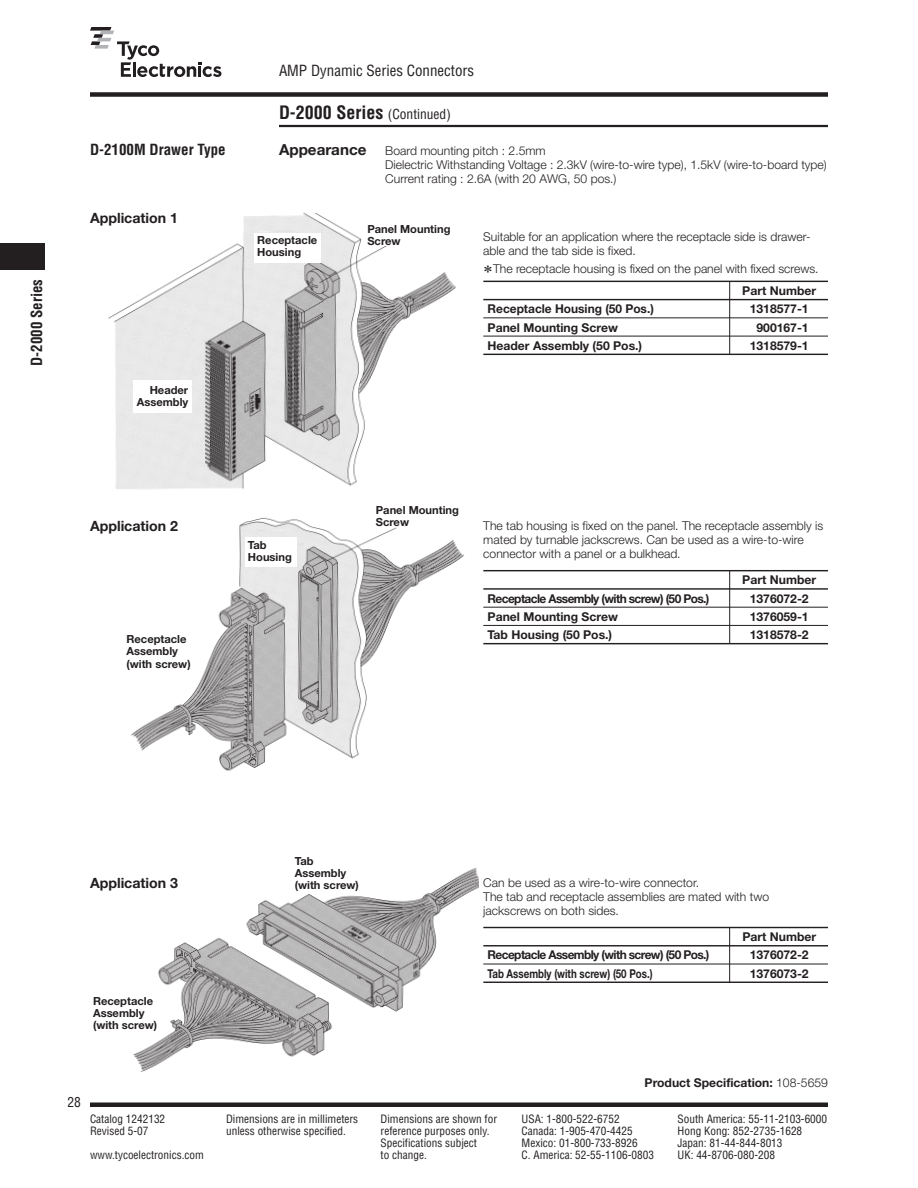
<style>
.page{position:relative;width:918px;height:1188px;background:#fff}
.page>*{position:absolute;margin:0;border:0;box-sizing:border-box;transform-origin:0 0}
.t1{font:700 condensed 18px "Helvetica";color:#231f20}
.t2{font:700 condensed 15px "Helvetica";color:#231f20}
.t3{font:condensed 15px "Helvetica";color:#231f20}
.t4{font:700 14.25px "Helvetica Neue";color:#231f20}
.t5{font:condensed 13.5px "Helvetica";color:#231f20}
.t6{font:300 12.15px/14.2px "Helvetica Neue";color:#231f20}
.t7{font:700 12.15px/18.3px "Helvetica Neue";color:#231f20;text-align:center}
.t8{font:700 12.15px/18.3px "Helvetica Neue";letter-spacing:-.05em;color:#231f20}
.t9{font:condensed 11.25px "Helvetica";color:#231f20}
.t10{font:700 11.1px/12.1px "Helvetica Neue";color:#231f20}
.s1{font-weight:400;font-size:13.5px}
.s2{font-weight:700;font-size:15.15px}
.s3{font-family:"Times New Roman";font-weight:400;font-size:18.3px}
.s4{color:#fff}
.s5{font-weight:300}
</style>
<div class="page">
<div style="left:90px;top:1102px;width:738px;height:5px;background:#231f20"></div>
<hr style="left:279px;top:125px;width:549px;height:2px;background:#231f20">
<div style="left:90px;top:92px;width:738px;height:5px;background:#231f20"></div>
<svg style="left:90px;top:27px;width:131px;height:50px"></svg>
<div style="left:0;top:243px;width:45px;height:27px;background:#231f20"></div>
<img style="left:108px;top:212px;width:370px;height:860px">
<div style="left:254px;top:233px;width:67px;height:29px;background:#fff"></div>
<div style="left:133px;top:381px;width:58px;height:32px;background:#fff"></div>
<hr style="left:483px;top:281px;width:345px;height:1px;background:#231f20">
<hr style="left:483px;top:299px;width:345px;height:1px;background:#231f20">
<hr style="left:483px;top:318px;width:345px;height:1px;background:#231f20">
<hr style="left:483px;top:336px;width:345px;height:1px;background:#231f20">
<hr style="left:483px;top:354px;width:345px;height:1px;background:#231f20">
<hr style="left:729px;top:281px;width:1px;height:73px;background:#231f20">
<div style="left:245px;top:538px;width:52px;height:29px;background:#fff"></div>
<hr style="left:483px;top:570px;width:345px;height:1px;background:#231f20">
<hr style="left:483px;top:588px;width:345px;height:2px;background:#231f20">
<hr style="left:483px;top:607px;width:345px;height:1px;background:#231f20">
<hr style="left:483px;top:625px;width:345px;height:1px;background:#231f20">
<hr style="left:483px;top:643px;width:345px;height:1px;background:#231f20">
<hr style="left:729px;top:571px;width:1px;height:73px;background:#231f20">
<hr style="left:483px;top:927px;width:345px;height:1px;background:#231f20">
<hr style="left:483px;top:945px;width:345px;height:1px;background:#231f20">
<hr style="left:483px;top:964px;width:345px;height:1px;background:#231f20">
<hr style="left:483px;top:982px;width:345px;height:1px;background:#231f20">
<hr style="left:729px;top:928px;width:1px;height:54px;background:#231f20">
<p class="t2" style="left:28px;top:366px;width:88px;rotate:-90deg">D-2000 Series</p>
<p class="t2" style="left:90px;top:141px;width:137px">D-2100M Drawer Type</p>
<p class="t4" style="left:90px;top:212px;width:90px">Application 1</p>
<p class="t10" style="left:137px;top:385px;width:53px;text-align:right">Header<br>Assembly</p>
<p class="t3" style="left:279px;top:62px;width:197px">AMP Dynamic Series Connectors</p>
<h1 class="t1" style="left:279px;top:103px;width:173px">D-2000 Series <span class="s1">(Continued)</span></h1>
<p class="t6" style="left:385px;top:145px;width:443px;text-indent:-106px"><span class="s2">Appearance</span> Board mounting pitch : 2.5mm<br>Dielectric Withstanding Voltage : 2.3kV (wire-to-wire type), 1.5kV (wire-to-board type)<br>Current rating : 2.6A (with 20 AWG, 50 pos.)</p>
<p class="t10" style="left:257px;top:235px;width:62px">Receptacle<br>Housing</p>
<p class="t10" style="left:367px;top:224px;width:85px">Panel Mounting<br>Screw</p>
<p class="t6" style="left:483px;top:230px;width:329px">Suitable for an application where the receptacle side is drawer&shy;able and the tab side is fixed.</p>
<p class="t6" style="left:483px;top:263px;width:337px"><span class="s3">*</span>The receptacle housing is fixed on the panel with fixed screws.</p>
<p class="t7" style="left:488px;top:301px;width:168px;text-align:left">Receptacle Housing (50 Pos.)<br>Panel Mounting Screw<br>Header Assembly (50 Pos.)</p>
<p class="t7" style="left:742px;top:283px;width:75px">Part Number<br>1318577-1<br><span class="s4">1</span>900167-1<br>1318579-1</p>
<p class="t4" style="left:90px;top:521px;width:90px">Application 2</p>
<p class="t10" style="left:126px;top:634px;width:66px">Receptacle<br>Assembly (with screw)</p>
<p class="t10" style="left:248px;top:540px;width:45px">Tab<br>Housing</p>
<p class="t10" style="left:376px;top:505px;width:85px">Panel Mounting<br>Screw</p>
<p class="t6" style="left:483px;top:520px;width:341px">The tab housing is fixed on the panel. The receptacle assembly is mated by turnable jackscrews. Can be used as a wire-to-wire connector with a panel or a bulkhead.</p>
<p class="t8" style="left:488px;top:590px;width:223px">Receptacle Assembly (with screw) (50 Pos.)<br>Panel Mounting Screw<br>Tab Housing (50 Pos.)</p>
<p class="t7" style="left:742px;top:572px;width:75px">Part Number<br>1376072-2<br>1376059-1<br>1318578-2</p>
<p class="t4" style="left:90px;top:878px;width:90px">Application 3</p>
<p class="t10" style="left:93px;top:996px;width:66px">Receptacle<br>Assembly (with screw)</p>
<p class="t10" style="left:295px;top:856px;width:66px">Tab<br>Assembly (with screw)</p>
<p class="t6" style="left:483px;top:877px;width:287px">Can be used as a wire-to-wire connector.<br>The tab and receptacle assemblies are mated with two jackscrews on both sides.</p>
<p class="t8" style="left:488px;top:947px;width:223px">Receptacle Assembly (with screw) (50 Pos.)<br>Tab Assembly (with screw) (50 Pos.)</p>
<p class="t7" style="left:742px;top:929px;width:75px">Part Number<br>1376072-2<br>1376073-2</p>
<p class="t5" style="left:68px;top:1094px;width:15px">28</p>
<p class="t7" style="left:645px;top:1074px;width:185px">Product Specification: <span class="s5">108-5659</span></p>
<p class="t9" style="left:90px;top:1112px;width:77px">Catalog 1242132</p>
<p class="t9" style="left:226px;top:1112px;width:134px">Dimensions are in millimeters</p>
<p class="t9" style="left:381px;top:1112px;width:118px">Dimensions are shown for</p>
<p class="t9" style="left:522px;top:1112px;width:100px">USA: 1-800-522-6752</p>
<p class="t9" style="left:678px;top:1112px;width:151px">South America: 55-11-2103-6000</p>
<p class="t9" style="left:90px;top:1124px;width:60px">Revised 5-07</p>
<p class="t9" style="left:226px;top:1124px;width:121px">unless otherwise specified.</p>
<p class="t9" style="left:381px;top:1124px;width:110px">reference purposes only.</p>
<p class="t9" style="left:522px;top:1124px;width:113px">Canada: 1-905-470-4425</p>
<p class="t9" style="left:678px;top:1124px;width:126px">Hong Kong: 852-2735-1628</p>
<p class="t9" style="left:381px;top:1136px;width:98px">Specifications subject</p>
<p class="t9" style="left:522px;top:1136px;width:118px">Mexico: 01-800-733-8926</p>
<p class="t9" style="left:678px;top:1136px;width:106px">Japan: 81-44-844-8013</p>
<p class="t9" style="left:90px;top:1148px;width:115px">www.tycoelectronics.com</p>
<p class="t9" style="left:381px;top:1148px;width:48px">to change.</p>
<p class="t9" style="left:522px;top:1148px;width:134px">C. America: 52-55-1106-0803</p>
<p class="t9" style="left:678px;top:1148px;width:99px">UK: 44-8706-080-208</p>
</div>
